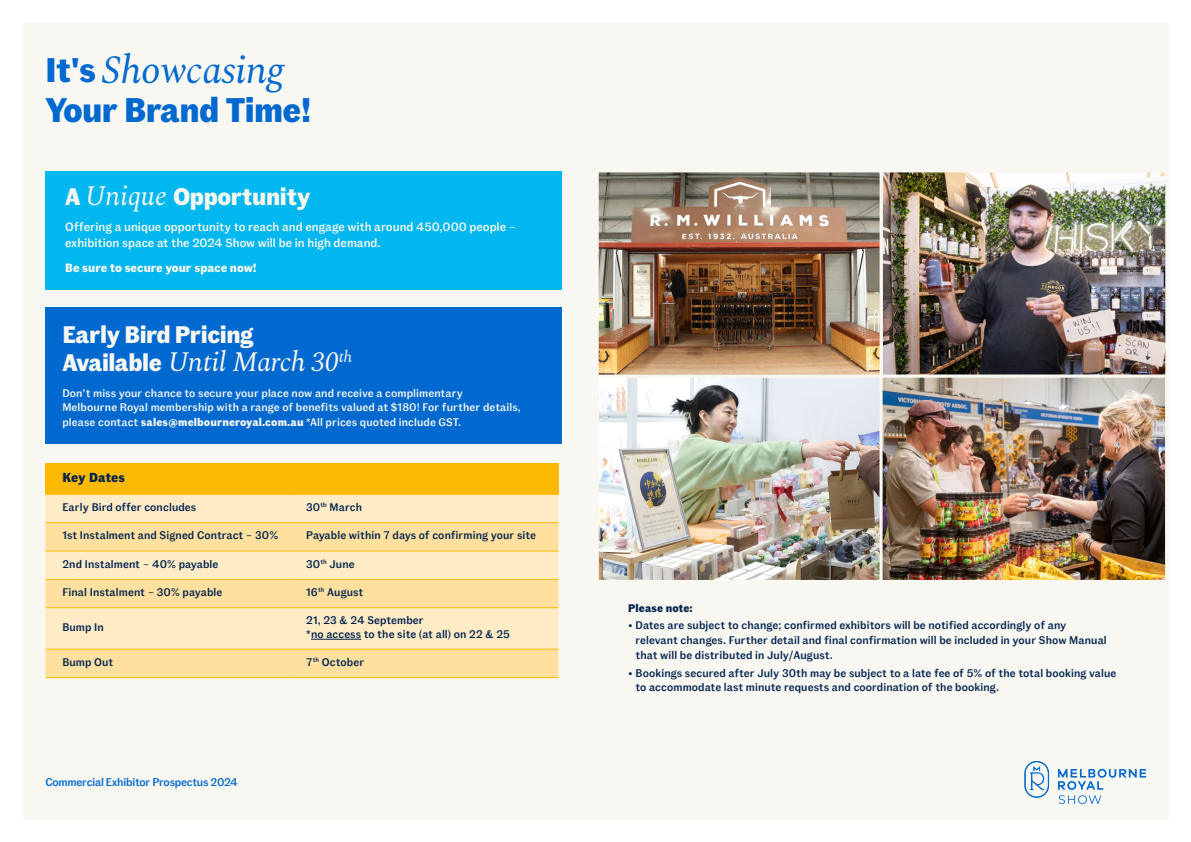
<style>
.page{position:relative;width:1191px;height:842px;background:#fff}
.page>*{position:absolute;margin:0;border:0;box-sizing:border-box;transform-origin:0 0}
.t1{font:italic 39.5px "Spectral";letter-spacing:-.01em;color:#0069cf}
.t2{font:700 34.1px "Fann Grotesque Pro";letter-spacing:-.02em;color:#0069cf}
.t3{font:italic 27.7px "Spectral";letter-spacing:-.01em;color:#f8f7f1}
.t4{font:700 24px "Fann Grotesque Pro";letter-spacing:-.02em;color:#f8f7f1}
.t5{font:700 13px "Fann Grotesque Pro";color:#00224f}
.t6{font:500 12px/16px "Fann Grotesque Pro";color:#f8f7f1}
.t7{font:700 12px "Fann Grotesque Pro";color:#f8f7f1}
.t8{font:500 11.1px "Fann Grotesque Pro";letter-spacing:-.02em;color:#0069cf}
.t9{font:500 11px/14.8px "Fann Grotesque Pro";letter-spacing:.01em;color:#00224f}
.t10{font:500 11px/14.8px "Fann Grotesque Pro";letter-spacing:.01em;color:#f8f7f1}
.t11{font:700 11px "Fann Grotesque Pro";letter-spacing:.01em;color:#00224f}
.s1{font-family:"Fann Grotesque Pro";font-weight:700;font-style:normal;font-size:34.1px}
.s2{font-family:"Spectral";font-weight:400;font-style:italic;font-size:27.7px}
.s3{font-family:"Fann Grotesque Pro";font-weight:700;font-style:normal;font-size:24px}
.s4{font-weight:700}
</style>
<div class="page">
<div style="left:23px;top:23px;width:1145px;height:796px;background:#f8f7f1"></div>
<svg style="left:1024px;top:761px;width:25px;height:37px"></svg>
<svg style="left:1058px;top:769px;width:88px;height:35px"></svg>
<div style="left:45px;top:307px;width:516px;height:137px;background:#0069cf"></div>
<div style="left:45px;top:171px;width:516px;height:119px;background:#00b8ef"></div>
<div style="left:45px;top:463px;width:513px;height:31px;background:#fbba00"></div>
<div style="left:45px;top:495px;width:513px;height:27px;background:#ffecc5"></div>
<svg style="left:45px;top:523px;width:513px;height:154px;background:#fee5af"></svg>
<hr style="left:45px;top:494px;width:244px;height:1px;background:#fbba00">
<hr style="left:289px;top:494px;width:269px;height:1px;background:#fbba00">
<hr style="left:45px;top:522px;width:244px;height:1px;background:#fbba00">
<hr style="left:289px;top:522px;width:269px;height:1px;background:#fbba00">
<hr style="left:45px;top:550px;width:244px;height:1px;background:#fbba00">
<hr style="left:289px;top:550px;width:269px;height:1px;background:#fbba00">
<hr style="left:45px;top:579px;width:244px;height:1px;background:#fbba00">
<hr style="left:289px;top:579px;width:269px;height:1px;background:#fbba00">
<hr style="left:45px;top:607px;width:244px;height:1px;background:#fbba00">
<hr style="left:289px;top:607px;width:269px;height:1px;background:#fbba00">
<hr style="left:45px;top:649px;width:244px;height:1px;background:#fbba00">
<hr style="left:289px;top:649px;width:269px;height:1px;background:#fbba00">
<hr style="left:45px;top:677px;width:244px;height:1px;background:#fbba00">
<hr style="left:289px;top:677px;width:269px;height:1px;background:#fbba00">
<hr style="left:311px;top:639px;width:50px;height:1px;background:#00224f">
<img style="left:600px;top:379px;width:279px;height:200px">
<div style="left:596px;top:375px;width:287px;height:208px;border:3px solid #f8f7f1"></div>
<img style="left:884px;top:173px;width:280px;height:201px">
<div style="left:880px;top:169px;width:288px;height:209px;border:3px solid #f8f7f1"></div>
<img style="left:600px;top:173px;width:278px;height:201px">
<div style="left:596px;top:169px;width:286px;height:209px;border:3px solid #f8f7f1"></div>
<img style="left:883px;top:379px;width:281px;height:200px">
<div style="left:879px;top:375px;width:289px;height:208px;border:3px solid #f8f7f1"></div>
<h1 class="t1" style="left:45px;top:41px;width:240px"><span class="s1">It's</span> Showcasing</h1>
<h2 class="t2" style="left:45px;top:90px;width:268px">Your Brand Time!</h2>
<h3 class="t4" style="left:65px;top:182px;width:247px">A <span class="s2">Unique</span> Opportunity</h3>
<p class="t6" style="left:65px;top:219px;width:452px">Offering a unique opportunity to reach and engage with around 450,000 people – exhibition space at the 2024 Show will be in high demand.</p>
<p class="t7" style="left:65px;top:260px;width:193px">Be sure to secure your space now!</p>
<h3 class="t4" style="left:62px;top:320px;width:192px">Early Bird Pricing</h3>
<h3 class="t3" style="left:62px;top:342px;width:291px"><span class="s3">Available</span> Until March 30<sup>th</sup></h3>
<p class="t10" style="left:62px;top:386px;width:460px">Don’t miss your chance to secure your place now and receive a complimentary<br>Melbourne Royal membership with a range of benefits valued at $180! For further details, please contact <span class="s4">sales@melbourneroyal.com.au</span> *All prices quoted include GST.</p>
<p class="t5" style="left:62px;top:470px;width:64px">Key Dates</p>
<p class="t9" style="left:62px;top:500px;width:135px">Early Bird offer concludes</p>
<p class="t9" style="left:306px;top:500px;width:57px">30<sup>th</sup> March</p>
<p class="t9" style="left:62px;top:528px;width:217px">1st Instalment and Signed Contract – 30%</p>
<p class="t9" style="left:306px;top:528px;width:231px">Payable within 7 days of confirming your site</p>
<p class="t9" style="left:62px;top:557px;width:158px">2nd Instalment – 40% payable</p>
<p class="t9" style="left:306px;top:557px;width:50px">30<sup>th</sup> June</p>
<p class="t9" style="left:62px;top:585px;width:161px">Final Instalment – 30% payable</p>
<p class="t9" style="left:306px;top:585px;width:59px">16<sup>th</sup> August</p>
<p class="t9" style="left:62px;top:620px;width:43px">Bump In</p>
<p class="t9" style="left:306px;top:613px;width:205px">21, 23 &amp; 24 September<br>*no access to the site (at all) on 22 &amp; 25</p>
<p class="t9" style="left:62px;top:655px;width:53px">Bump Out</p>
<p class="t9" style="left:306px;top:655px;width:59px">7<sup>th</sup> October</p>
<p class="t8" style="left:45px;top:775px;width:194px">Commercial Exhibitor Prospectus 2024</p>
<p class="t11" style="left:628px;top:601px;width:66px">Please note:</p>
<p class="t9" style="left:635px;top:618px;width:473px;text-indent:-7px">• Dates are subject to change; confirmed exhibitors will be notified accordingly of any relevant changes. Further detail and final confirmation will be included in your Show Manual that will be distributed in July/August.</p>
<p class="t9" style="left:635px;top:666px;width:482px;text-indent:-7px">• Bookings secured after July 30th may be subject to a late fee of 5% of the total booking value to accommodate last minute requests and coordination of the booking.</p>
</div>
